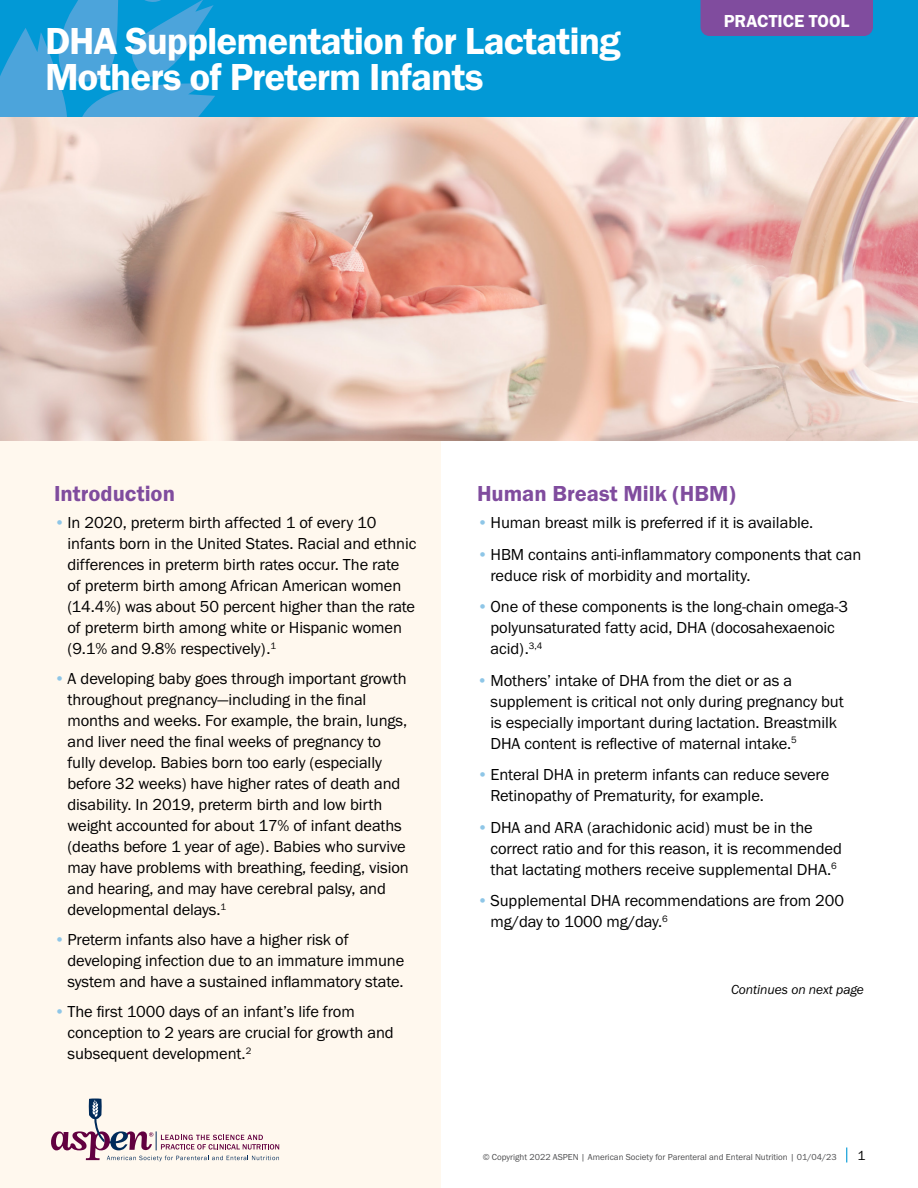
<style>
.page{position:relative;width:918px;height:1188px;background:#fff}
.page>*{position:absolute;margin:0;border:0;box-sizing:border-box;transform-origin:0 0}
.t1{font:39px/36px "Franklin Gothic URW Dem";letter-spacing:-.025em;color:#fff}
.t2{font:22.5px "Franklin Gothic URW Dem";color:#804c9e}
.t3{font:18px "Franklin Gothic URW Dem";color:#fff}
.t4{font:16.5px/21px "Franklin Gothic URW Boo";letter-spacing:-.005em;color:#000}
.t5{font:13.5px "Franklin Gothic URW Boo Ita";letter-spacing:-.005em;color:#000}
.t6{font:13.5px "Franklin Gothic URW Boo";color:#000}
.t7{font:9px "Franklin Gothic URW Boo";color:#4d4d4f}
.s1{font-family:"Franklin Gothic URW Dem";color:#8ec6e7}
</style>
<div class="page">
<div style="left:0;top:370px;width:440px;height:818px;background:#fff8ee"></div>
<img style="left:0;top:117px;width:918px;height:324px">
<div style="left:0;top:0;width:918px;height:117px;background:#0299d6"></div>
<svg style="left:0;top:0;width:215px;height:117px"></svg>
<div style="left:700px;top:0;width:173px;height:36px;background:#804c9e"></div>
<svg style="left:51px;top:1099px;width:228px;height:62px"></svg>
<svg style="left:846px;top:1148px;width:1px;height:14px"></svg>
<h1 class="t1" style="left:45px;top:22px;width:577px">DHA Supplementation for Lactating<br>Mothers of Preterm Infants</h1>
<p class="t3" style="left:724px;top:10px;width:127px">PRACTICE TOOL</p>
<h2 class="t2" style="left:54px;top:480px;width:123px">Introduction</h2>
<p class="t4" style="left:67px;top:512px;width:351px;text-indent:-13px"><span class="s1">•</span> In 2020, preterm birth affected 1 of every 10 infants born in the United States. Racial and ethnic differences in preterm birth rates occur. The rate of preterm birth among African American women (14.4%) was about 50 percent higher than the rate of preterm birth among white or Hispanic women (9.1% and 9.8% respectively).<sup>1</sup></p>
<p class="t4" style="left:67px;top:668px;width:343px;text-indent:-13px"><span class="s1">•</span> A developing baby goes through important growth throughout pregnancy—including in the final months and weeks. For example, the brain, lungs, and liver need the final weeks of pregnancy to fully develop. Babies born too early (especially before 32 weeks) have higher rates of death and disability. In 2019, preterm birth and low birth weight accounted for about 17% of infant deaths (deaths before 1 year of age). Babies who survive may have problems with breathing, feeding, vision and hearing, and may have cerebral palsy, and developmental delays.<sup>1</sup></p>
<p class="t4" style="left:68px;top:929px;width:338px;text-indent:-13px"><span class="s1">•</span> Preterm infants also have a higher risk of developing infection due to an immature immune system and have a sustained inflammatory state.</p>
<p class="t4" style="left:68px;top:1001px;width:328px;text-indent:-13px"><span class="s1">•</span> The first 1000 days of an infant’s life from conception to 2 years are crucial for growth and subsequent development.<sup>2</sup></p>
<h2 class="t2" style="left:477px;top:480px;width:260px">Human Breast Milk (HBM)</h2>
<p class="t4" style="left:477px;top:512px;width:338px"><span class="s1">•</span> Human breast milk is preferred if it is available.</p>
<p class="t4" style="left:490px;top:543px;width:372px;text-indent:-13px"><span class="s1">•</span> HBM contains anti-inflammatory components that can reduce risk of morbidity and mortality.</p>
<p class="t4" style="left:490px;top:596px;width:359px;text-indent:-13px"><span class="s1">•</span> One of these components is the long-chain omega-3 polyunsaturated fatty acid, DHA (docosahexaenoic acid).<sup>3,4</sup></p>
<p class="t4" style="left:490px;top:669px;width:355px;text-indent:-13px"><span class="s1">•</span> Mothers’ intake of DHA from the diet or as a supplement is critical not only during pregnancy but is especially important during lactation. Breastmilk DHA content is reflective of maternal intake.<sup>5</sup></p>
<p class="t4" style="left:490px;top:764px;width:340px;text-indent:-13px"><span class="s1">•</span> Enteral DHA in preterm infants can reduce severe<br>Retinopathy of Prematurity, for example.</p>
<p class="t4" style="left:490px;top:816px;width:353px;text-indent:-13px"><span class="s1">•</span> DHA and ARA (arachidonic acid) must be in the correct ratio and for this reason, it is recommended that lactating mothers receive supplemental DHA.<sup>6</sup></p>
<p class="t4" style="left:490px;top:890px;width:355px;text-indent:-13px"><span class="s1">•</span> Supplemental DHA recommendations are from 200 mg/day to 1000 mg/day.<sup>6</sup></p>
<p class="t5" style="left:731px;top:981px;width:134px">Continues on next page</p>
<p class="t7" style="left:483px;top:1151px;width:356px">© Copyright 2022 ASPEN | American Society for Parenteral and Enteral Nutrition | 01/04/23</p>
<p class="t6" style="left:858px;top:1147px;width:9px">1</p>
</div>
